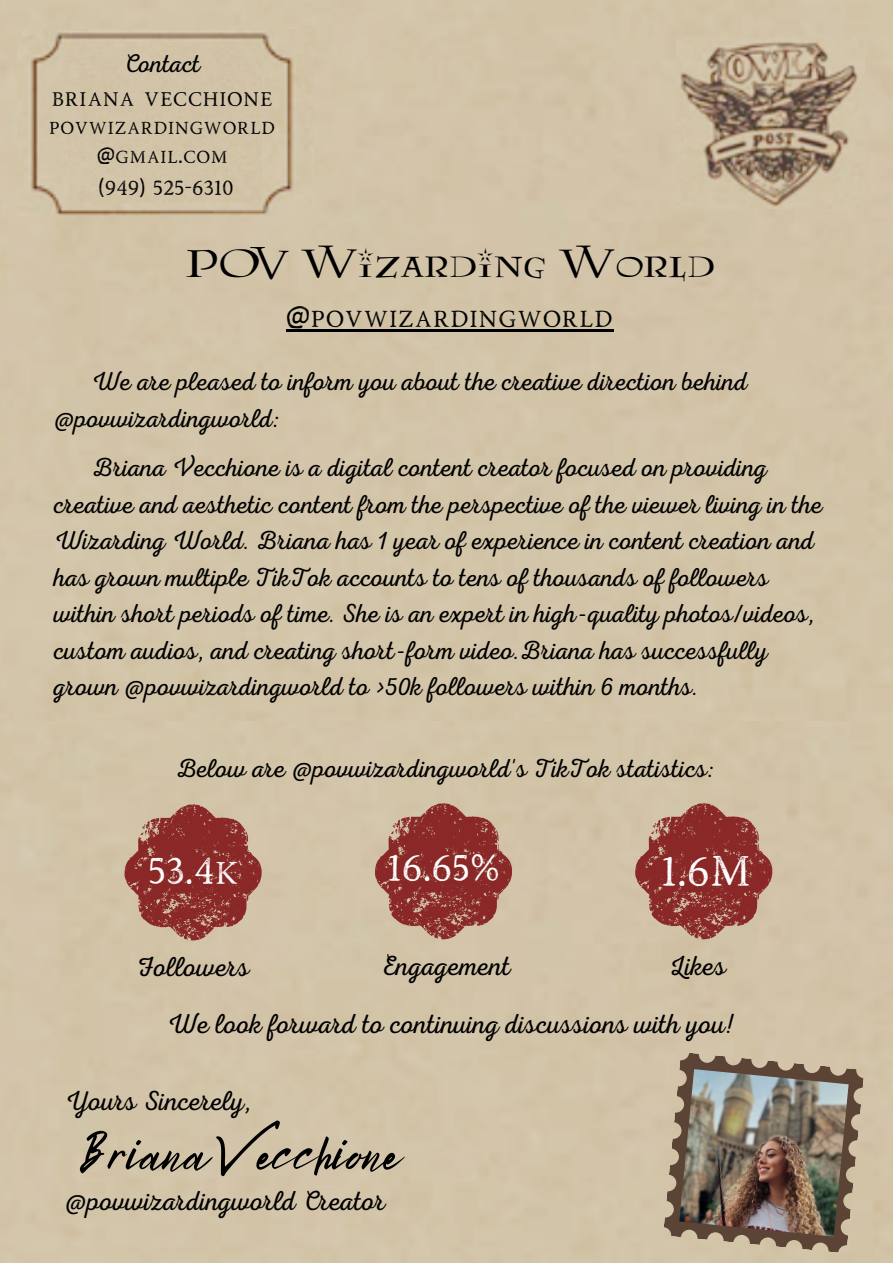
<style>
.page{position:relative;width:893px;height:1264px;background:#fff}
.page>*{position:absolute;margin:0;border:0;box-sizing:border-box;transform-origin:0 0}
.t1{font:54.3px "Bright Sunshine";color:#000}
.t2{font:44.85px "Lumos";color:#000}
.t3{font:43.35px "Road Race Stamp";color:#fff}
.t4{font:39px "Road Race Stamp";color:#fff}
.t5{font:38.85px "Road Race Stamp";color:#fff}
.t6{font:28.65px "Road Race Stamp";color:#000}
.t7{font:300 27.75px "Nexa Script";color:#000}
.t8{font:300 26.25px/36.5px "Nexa Script";color:#000}
.t9{font:300 25.65px "Nexa Script";color:#000}
.t10{font:24.3px "Road Race Stamp";color:#000}
.t11{font:21.45px/29.2px "Road Race Stamp";color:#000;text-align:center}
</style>
<div class="page">
<div style="left:0;top:0;width:892px;height:1262px;background:#d2c4a8"></div>
<img style="left:676px;top:38px;width:188px;height:171px">
<img style="left:18px;top:30px;width:295px;height:185px">
<div style="left:68px;top:47px;width:194px;height:155px;background:#d1c3a7"></div>
<svg style="left:124px;top:803px;width:138px;height:137px;background:#a36055"></svg>
<svg style="left:375px;top:802px;width:137px;height:137px;background:#a25f54"></svg>
<svg style="left:635px;top:802px;width:137px;height:137px;background:#a25e54"></svg>
<svg style="left:663px;top:1051px;width:201px;height:202px;background:#b09f87"></svg>
<img style="left:679px;top:1069px;width:169px;height:167px">
<hr style="left:286px;top:329px;width:327px;height:2px;background:#000">
<p class="t9" style="left:124px;top:49px;width:79px">Contact</p>
<p class="t10" style="left:52px;top:89px;width:223px">briana vecchione</p>
<p class="t11" style="left:49px;top:115px;width:228px">povwizardingworld @gmail.com</p>
<p class="t11" style="left:98px;top:176px;width:137px">(949) 525-6310</p>
<h2 class="t2" style="left:186px;top:235px;width:530px">POV Wizarding World</h2>
<p class="t6" style="left:286px;top:306px;width:328px">@povwizardingworld</p>
<p class="t8" style="left:54px;top:364px;width:695px;text-indent:37px">We are pleased to inform you about the creative direction behind @povwizardingworld:</p>
<p class="t8" style="left:54px;top:450px;width:770px;text-indent:37px">Briana Vecchione is a digital content creator focused on providing creative and aesthetic content from the perspective of the viewer living in the Wizarding World. Briana has 1 year of experience in content creation and has grown multiple TikTok accounts to tens of thousands of followers within short periods of time. She is an expert in high-quality photos/videos, custom audios, and creating short-form video.Briana has successfully grown @povwizardingworld to &gt;50k followers within 6 months.</p>
<p class="t8" style="left:175px;top:750px;width:541px">Below are @povwizardingworld's TikTok statistics:</p>
<h3 class="t4" style="left:148px;top:856px;width:93px">53.4k</h3>
<h3 class="t5" style="left:387px;top:854px;width:114px">16.65%</h3>
<h3 class="t3" style="left:661px;top:855px;width:91px">1.6M</h3>
<p class="t7" style="left:137px;top:950px;width:114px">Followers</p>
<p class="t7" style="left:382px;top:949px;width:130px">Engagement</p>
<p class="t7" style="left:669px;top:949px;width:59px">Likes</p>
<p class="t7" style="left:167px;top:1008px;width:569px">We look forward to continuing discussions with you!</p>
<p class="t7" style="left:65px;top:1084px;width:188px">Yours Sincerely,</p>
<h1 class="t1" style="left:80px;top:1110px;width:320px">Briana Vecchione</h1>
<p class="t7" style="left:65px;top:1184px;width:322px">@povwizardingworld Creator</p>
</div>
